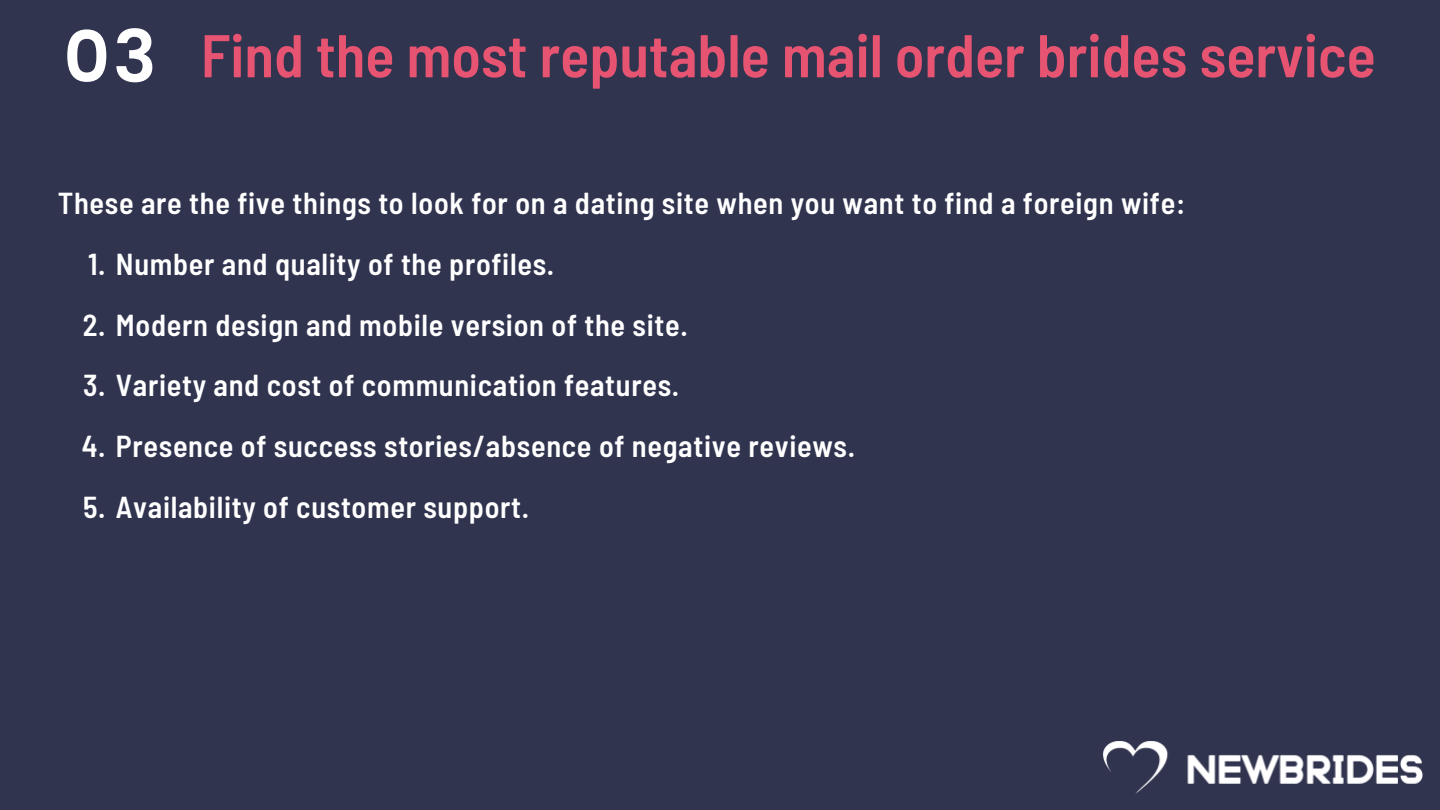
<style>
.page{position:relative;width:1440px;height:810px;background:#31344f}
.page>*{position:absolute;margin:0;border:0;box-sizing:border-box;transform-origin:0 0}
.t1{font:600 72.4px "Poppins";color:#fff}
.t2{font:600 semi-condensed 60.2px "Barlow";color:#e65472}
.t3{font:600 semi-condensed 30.3px "Barlow";letter-spacing:.02em;color:#fff}
</style>
<div class="page">
<img style="left:1103px;top:741px;width:320px;height:53px">
<p class="t1" style="left:63px;top:15px;width:95px">03</p>
<p class="t2" style="left:201px;top:17px;width:1176px">Find the most reputable mail order brides service</p>
<p class="t3" style="left:58px;top:184px;width:1129px">These are the five things to look for on a dating site when you want to find a foreign wife:</p>
<p class="t3" style="left:88px;top:245px;width:468px">1. Number and quality of the profiles.</p>
<p class="t3" style="left:83px;top:305px;width:607px">2. Modern design and mobile version of the site.</p>
<p class="t3" style="left:83px;top:366px;width:598px">3. Variety and cost of communication features.</p>
<p class="t3" style="left:82px;top:427px;width:775px">4. Presence of success stories/absence of negative reviews.</p>
<p class="t3" style="left:83px;top:488px;width:448px">5. Availability of customer support.</p>
</div>
